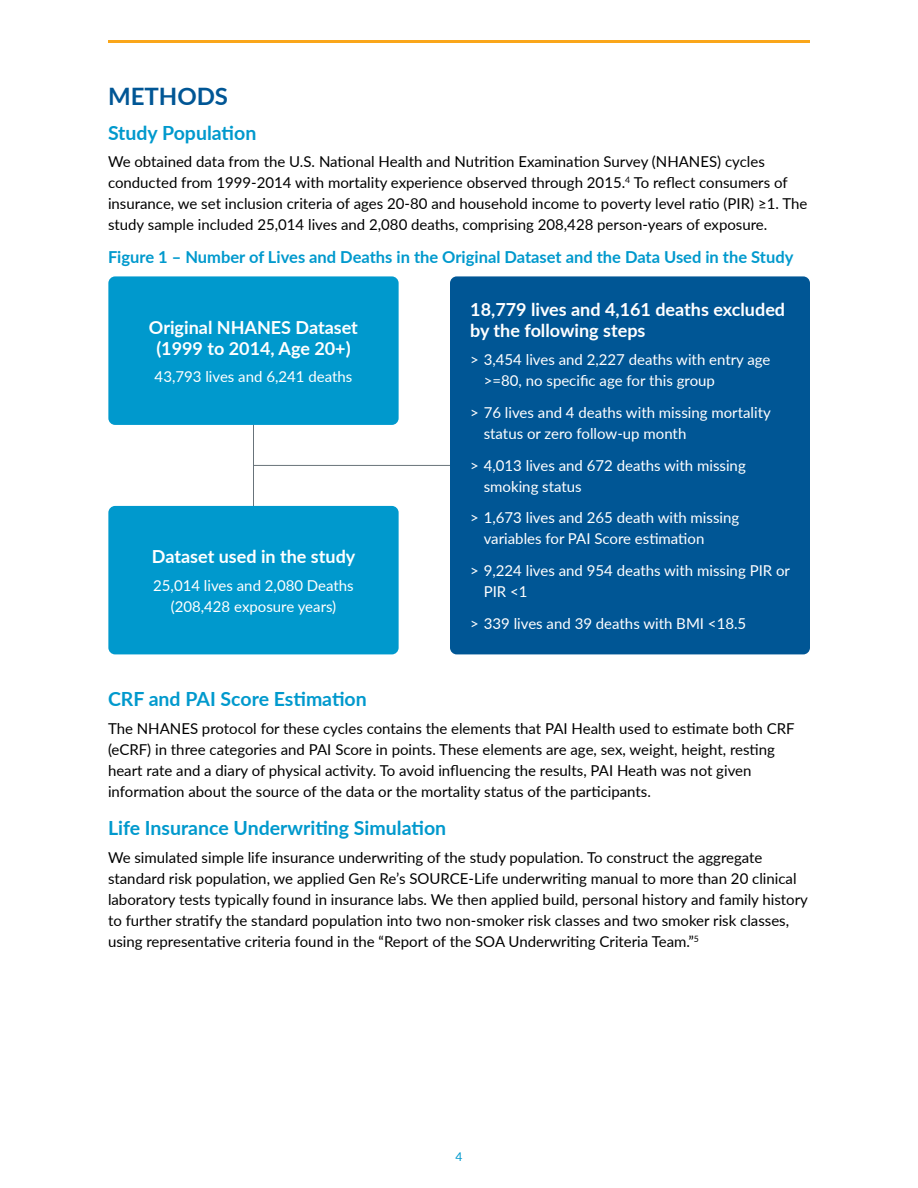
<style>
.page{position:relative;width:918px;height:1188px;background:#fff}
.page>*{position:absolute;margin:0;border:0;box-sizing:border-box;transform-origin:0 0}
.t1{font:700 24px "Lato";color:#005695}
.t2{font:700 19.5px "Lato";color:#0099cd}
.t3{font:700 18px/21px "Lato";color:#fff;text-align:center}
.t4{font:700 16.5px "Lato";color:#0099cd}
.t5{font:15px/21px "Lato";color:#000}
.t6{font:15px/21px "Lato";color:#fff}
.t7{font:12px "Lato";color:#0099cd}
</style>
<div class="page">
<hr style="left:108px;top:40px;width:702px;height:3px;background:#faa61a">
<hr style="left:253px;top:424px;width:1px;height:83px;background:#68737a">
<hr style="left:253px;top:465px;width:197px;height:1px;background:#68737a">
<div style="left:108px;top:276px;width:291px;height:149px;background:#0099cd;border-radius:7px"></div>
<div style="left:450px;top:276px;width:360px;height:378px;background:#005695;border-radius:7px"></div>
<div style="left:108px;top:506px;width:291px;height:148px;background:#0099cd;border-radius:7px"></div>
<h1 class="t1" style="left:108px;top:79px;width:122px">METHODS</h1>
<h2 class="t2" style="left:108px;top:118px;width:150px">Study Population</h2>
<p class="t5" style="left:108px;top:151px;width:701px">We obtained data from the U.S. National Health and Nutrition Examination Survey (NHANES) cycles conducted from 1999-2014 with mortality experience observed through 2015.<sup>4</sup> To reflect consumers of insurance, we set inclusion criteria of ages 20-80 and household income to poverty level ratio (PIR) ≥1. The study sample included 25,014 lives and 2,080 deaths, comprising 208,428 person-years of exposure.</p>
<p class="t4" style="left:108px;top:244px;width:687px">Figure 1 – Number of Lives and Deaths in the Original Dataset and the Data Used in the Study</p>
<p class="t3" style="left:149px;top:316px;width:211px">Original NHANES Dataset (1999 to 2014, Age 20+)</p>
<p class="t6" style="left:155px;top:366px;width:199px">43,793 lives and 6,241 deaths</p>
<p class="t3" style="left:152px;top:545px;width:205px">Dataset used in the study</p>
<p class="t6" style="left:153px;top:574px;width:202px;text-align:center">25,014 lives and 2,080 Deaths (208,428 exposure years)</p>
<p class="t3" style="left:470px;top:298px;width:316px;text-align:left">18,779 lives and 4,161 deaths excluded by the following steps</p>
<p class="t6" style="left:484px;top:348px;width:288px;text-indent:-14px">&gt; 3,454 lives and 2,227 deaths with entry age &gt;=80, no specific age for this group</p>
<p class="t6" style="left:484px;top:401px;width:289px;text-indent:-14px">&gt; 76 lives and 4 deaths with missing mortality status or zero follow-up month</p>
<p class="t6" style="left:484px;top:454px;width:264px;text-indent:-14px">&gt; 4,013 lives and 672 deaths with missing smoking status</p>
<p class="t6" style="left:484px;top:507px;width:257px;text-indent:-14px">&gt; 1,673 lives and 265 death with missing variables for PAI Score estimation</p>
<p class="t6" style="left:484px;top:560px;width:308px;text-indent:-14px">&gt; 9,224 lives and 954 deaths with missing PIR or<br>PIR &lt;1</p>
<p class="t6" style="left:470px;top:612px;width:278px">&gt; 339 lives and 39 deaths with BMI &lt;18.5</p>
<h2 class="t2" style="left:108px;top:684px;width:260px">CRF and PAI Score Estimation</h2>
<p class="t5" style="left:108px;top:717px;width:688px">The NHANES protocol for these cycles contains the elements that PAI Health used to estimate both CRF (eCRF) in three categories and PAI Score in points. These elements are age, sex, weight, height, resting heart rate and a diary of physical activity. To avoid influencing the results, PAI Heath was not given information about the source of the data or the mortality status of the participants.</p>
<h2 class="t2" style="left:108px;top:814px;width:340px">Life Insurance Underwriting Simulation</h2>
<p class="t5" style="left:108px;top:846px;width:702px">We simulated simple life insurance underwriting of the study population. To construct the aggregate standard risk population, we applied Gen Re’s SOURCE-Life underwriting manual to more than 20 clinical laboratory tests typically found in insurance labs. We then applied build, personal history and family history to further stratify the standard population into two non-smoker risk classes and two smoker risk classes, using representative criteria found in the “Report of the SOA Underwriting Criteria Team.”<sup>5</sup></p>
<p class="t7" style="left:456px;top:1148px;width:8px">4</p>
</div>
